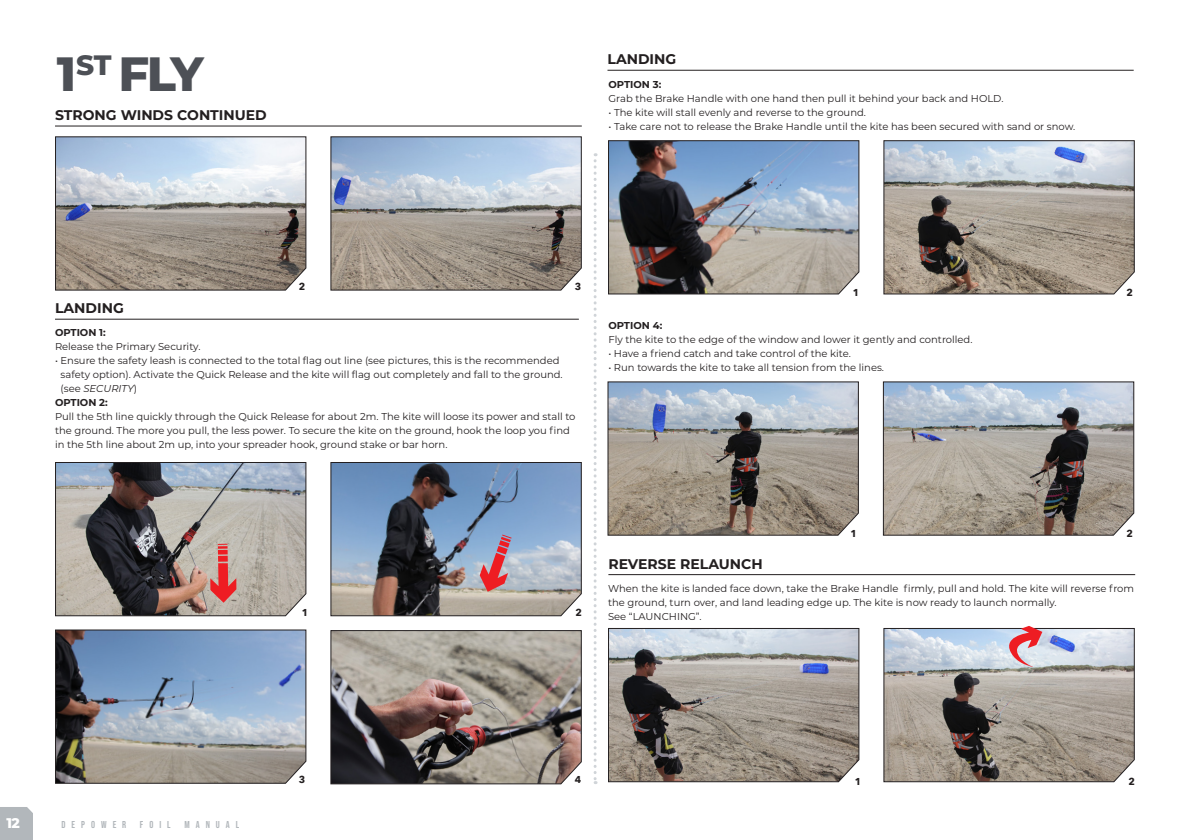
<style>
.page{position:relative;width:1191px;height:840px;background:#fff}
.page>*{position:absolute;margin:0;border:0;box-sizing:border-box;transform-origin:0 0}
.t1{font:800 48px "Montserrat";color:#4d5056}
.t2{font:700 14px "Montserrat";color:#231f20}
.t3{font:800 14px "Montserrat";color:#fff}
.t4{font:10px/14px "Montserrat";color:#231f20}
.t5{font:700 10px "Montserrat";color:#231f20}
.t6{font:700 10px "Bebas Neue Pro";letter-spacing:.6em;color:#b2b7bb}
.t7{font:italic 10px "Montserrat";color:#231f20}
.t8{font:700 10px "Avenir Next";color:#231f20}
.s1{font-style:normal}
</style>
<div class="page">
<svg style="left:0;top:807px;width:33px;height:32px"></svg>
<svg style="left:55px;top:136px;width:252px;height:155px;background:#a8a8a8"></svg>
<svg style="left:330px;top:136px;width:252px;height:155px;background:#a3a6a9"></svg>
<svg style="left:330px;top:462px;width:252px;height:154px;background:#7d889c"></svg>
<svg style="left:55px;top:462px;width:252px;height:154px;background:#8e8786"></svg>
<svg style="left:55px;top:629px;width:252px;height:154px;background:#8693a4"></svg>
<img style="left:330px;top:630px;width:252px;height:154px">
<hr style="left:55px;top:318px;width:524px;height:1px;background:#231f20">
<img style="left:608px;top:140px;width:252px;height:155px">
<svg style="left:883px;top:140px;width:252px;height:155px;background:#a29e99"></svg>
<svg style="left:607px;top:381px;width:252px;height:155px;background:#9a9895"></svg>
<svg style="left:882px;top:381px;width:252px;height:155px;background:#a2a09e"></svg>
<hr style="left:607px;top:70px;width:526px;height:1px;background:#231f20">
<svg style="left:593px;top:153px;width:3px;height:630px"></svg>
<hr style="left:608px;top:574px;width:527px;height:1px;background:#231f20">
<svg style="left:608px;top:628px;width:252px;height:154px;background:#948f8b"></svg>
<svg style="left:883px;top:626px;width:252px;height:156px;background:#a59f9c"></svg>
<hr style="left:55px;top:126px;width:527px;height:1px;background:#231f20">
<h1 class="t1" style="left:57px;top:39px;width:148px">1<sup>ST</sup> FLY</h1>
<h2 class="t2" style="left:55px;top:105px;width:213px">STRONG WINDS CONTINUED</h2>
<h2 class="t2" style="left:607px;top:49px;width:70px">LANDING</h2>
<p class="t5" style="left:608px;top:77px;width:54px">OPTION 3:</p>
<p class="t4" style="left:608px;top:91px;width:396px">Grab the Brake Handle with one hand then pull it behind your back and HOLD.</p>
<p class="t4" style="left:608px;top:105px;width:259px">• The kite will stall evenly and reverse to the ground.</p>
<p class="t4" style="left:608px;top:119px;width:468px">• Take care not to release the Brake Handle until the kite has been secured with sand or snow.</p>
<h2 class="t2" style="left:55px;top:298px;width:70px">LANDING</h2>
<p class="t8" style="left:299px;top:278px;width:8px">2</p>
<p class="t8" style="left:575px;top:278px;width:8px">3</p>
<p class="t5" style="left:55px;top:325px;width:52px">OPTION 1:</p>
<p class="t4" style="left:55px;top:339px;width:147px">Release the Primary Security.</p>
<p class="t4" style="left:55px;top:353px;width:506px">• Ensure the safety leash is connected to the total flag out line (see pictures, this is the recommended</p>
<p class="t4" style="left:61px;top:367px;width:503px">safety option). Activate the Quick Release and the kite will flag out completely and fall to the ground.</p>
<p class="t7" style="left:61px;top:382px;width:78px"><span class="s1">(see</span> SECURITY<span class="s1">)</span></p>
<p class="t5" style="left:55px;top:395px;width:54px">OPTION 2:</p>
<p class="t4" style="left:55px;top:409px;width:522px">Pull the 5th line quickly through the Quick Release for about 2m. The kite will loose its power and stall to the ground. The more you pull, the less power. To secure the kite on the ground, hook the loop you find in the 5th line about 2m up, into your spreader hook, ground stake or bar horn.</p>
<p class="t8" style="left:852px;top:283px;width:8px">1</p>
<p class="t8" style="left:1126px;top:283px;width:8px">2</p>
<p class="t5" style="left:608px;top:318px;width:55px">OPTION 4:</p>
<p class="t4" style="left:608px;top:332px;width:365px">Fly the kite to the edge of the window and lower it gently and controlled.</p>
<p class="t4" style="left:608px;top:346px;width:244px">• Have a friend catch and take control of the kite.</p>
<p class="t4" style="left:608px;top:360px;width:277px">• Run towards the kite to take all tension from the lines.</p>
<p class="t8" style="left:302px;top:604px;width:8px">1</p>
<p class="t8" style="left:575px;top:604px;width:8px">2</p>
<h2 class="t2" style="left:608px;top:553px;width:156px">REVERSE RELAUNCH</h2>
<p class="t8" style="left:850px;top:524px;width:8px">1</p>
<p class="t8" style="left:1126px;top:524px;width:8px">2</p>
<p class="t4" style="left:608px;top:581px;width:527px">When the kite is landed face down, take the Brake Handle firmly, pull and hold. The kite will reverse from the ground, turn over, and land leading edge up. The kite is now ready to launch normally.<br>See “LAUNCHING”.</p>
<h2 class="t3" style="left:7px;top:812px;width:15px">12</h2>
<p class="t6" style="left:62px;top:817px;width:66px">DEPOWER</p>
<p class="t6" style="left:140px;top:817px;width:32px">FOIL</p>
<p class="t6" style="left:184px;top:817px;width:57px">MANUAL</p>
<p class="t8" style="left:299px;top:770px;width:8px">3</p>
<p class="t8" style="left:575px;top:770px;width:8px">4</p>
<p class="t8" style="left:854px;top:772px;width:8px">1</p>
<p class="t8" style="left:1128px;top:772px;width:8px">2</p>
</div>
